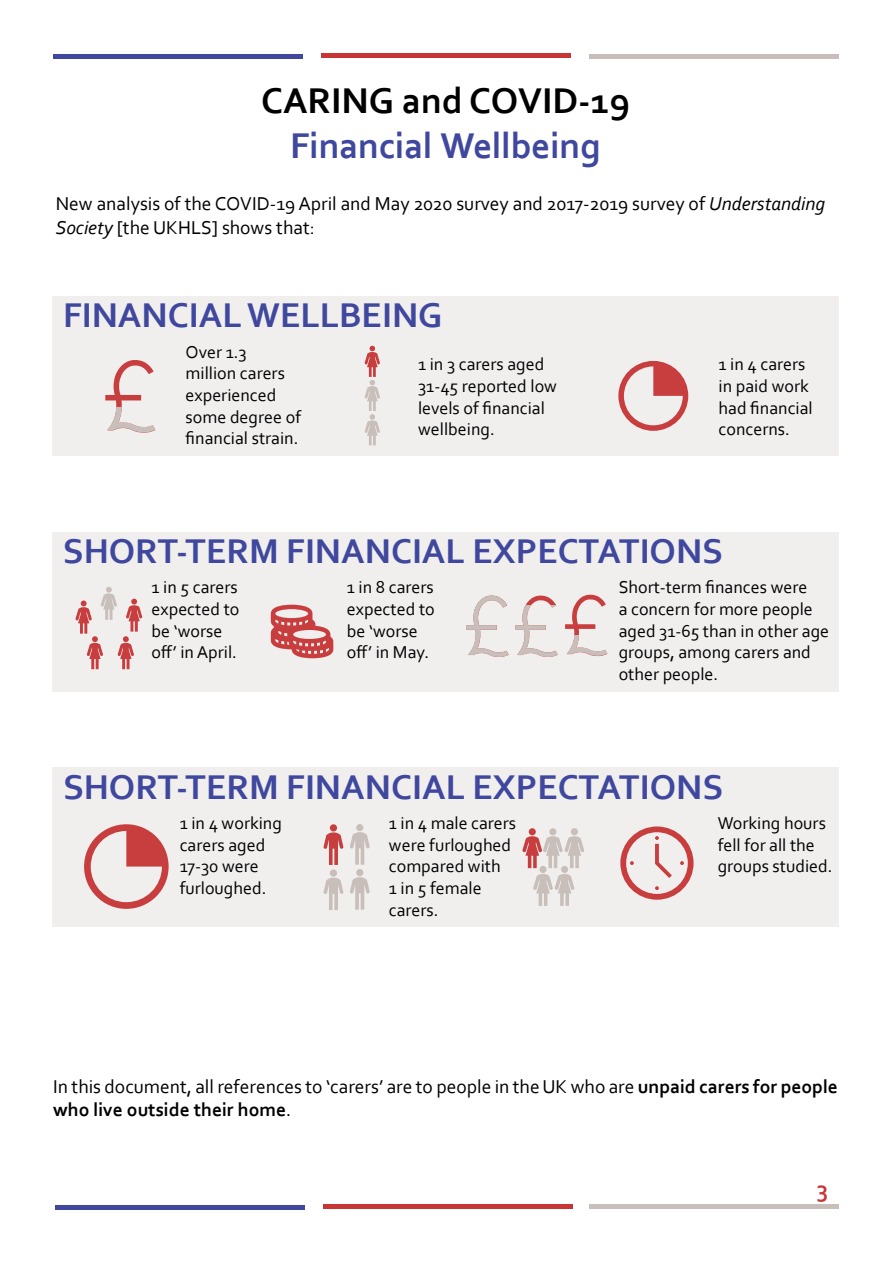
<style>
.page{position:relative;width:893px;height:1263px;background:#fff}
.page>*{position:absolute;margin:0;border:0;box-sizing:border-box;transform-origin:0 0}
.t1{font:700 37.5px "Corbel";letter-spacing:-.005em;color:#3f489e}
.t2{font:700 37.5px "Corbel";color:#000}
.t3{font:700 36px "Corbel";color:#3f489e}
.t4{font:700 24px "Corbel";color:#c83535}
.t5{font:19.5px/23.4px "Corbel";color:#000}
.t6{font:18px/21.6px "Corbel";color:#000}
.s1{font-style:italic}
.s2{font-weight:700}
</style>
<div class="page">
<hr style="left:55px;top:1205px;width:250px;height:4px;background:#3f489e">
<div style="left:323px;top:1204px;width:250px;height:5px;background:#c83535"></div>
<hr style="left:589px;top:1205px;width:250px;height:4px;background:#c8beba">
<hr style="left:54px;top:54px;width:249px;height:4px;background:#3f489e">
<hr style="left:321px;top:54px;width:250px;height:4px;background:#c83535">
<hr style="left:589px;top:54px;width:250px;height:4px;background:#c8beba">
<div style="left:53px;top:296px;width:786px;height:160px;background:#f1efee"></div>
<svg style="left:105px;top:360px;width:50px;height:73px"></svg>
<svg style="left:364px;top:346px;width:16px;height:99px"></svg>
<svg style="left:618px;top:361px;width:70px;height:70px"></svg>
<div style="left:53px;top:532px;width:786px;height:159px;background:#f1efee"></div>
<svg style="left:271px;top:605px;width:62px;height:53px"></svg>
<svg style="left:75px;top:587px;width:67px;height:82px"></svg>
<svg style="left:565px;top:594px;width:42px;height:62px"></svg>
<svg style="left:466px;top:595px;width:43px;height:62px"></svg>
<svg style="left:515px;top:595px;width:43px;height:62px"></svg>
<div style="left:53px;top:768px;width:786px;height:159px;background:#f1efee"></div>
<svg style="left:84px;top:824px;width:85px;height:85px"></svg>
<div style="left:330px;top:824px;width:7px;height:7px;background:#c83e3f;border-radius:50%"></div>
<svg style="left:324px;top:832px;width:19px;height:33px"></svg>
<div style="left:330px;top:869px;width:7px;height:8px;background:#c8beba;border-radius:50%"></div>
<svg style="left:324px;top:877px;width:19px;height:33px"></svg>
<div style="left:356px;top:869px;width:7px;height:7px;background:#c8beba;border-radius:50%"></div>
<svg style="left:350px;top:877px;width:20px;height:33px"></svg>
<div style="left:356px;top:824px;width:7px;height:7px;background:#c8beba;border-radius:50%"></div>
<svg style="left:350px;top:832px;width:20px;height:33px"></svg>
<div style="left:529px;top:828px;width:7px;height:7px;background:#c83e3f;border-radius:50%"></div>
<div style="left:549px;top:828px;width:7px;height:7px;background:#c8beba;border-radius:50%"></div>
<div style="left:571px;top:828px;width:7px;height:7px;background:#c8beba;border-radius:50%"></div>
<svg style="left:522px;top:836px;width:62px;height:32px"></svg>
<div style="left:561px;top:866px;width:7px;height:7px;background:#c8beba;border-radius:50%"></div>
<div style="left:539px;top:866px;width:8px;height:7px;background:#c8beba;border-radius:50%"></div>
<svg style="left:533px;top:874px;width:41px;height:32px"></svg>
<svg style="left:620px;top:826px;width:74px;height:74px"></svg>
<h1 class="t2" style="left:261px;top:77px;width:370px">CARING and COVID-19</h1>
<h1 class="t1" style="left:290px;top:122px;width:312px">Financial Wellbeing</h1>
<p class="t5" style="left:56px;top:191px;width:771px">New analysis of the COVID-19 April and May 2020 survey and 2017-2019 survey of <span class="s1">Understanding<br>Society</span> [the UKHLS] shows that:</p>
<h2 class="t3" style="left:63px;top:293px;width:381px">FINANCIAL WELLBEING</h2>
<p class="t6" style="left:186px;top:340px;width:117px">Over 1.3 million carers experienced some degree of financial strain.</p>
<p class="t6" style="left:418px;top:353px;width:140px">1 in 3 carers aged<br>31-45 reported low levels of financial wellbeing.</p>
<p class="t6" style="left:719px;top:353px;width:96px">1 in 4 carers in paid work had financial concerns.</p>
<h2 class="t3" style="left:63px;top:529px;width:662px">SHORT-TERM FINANCIAL EXPECTATIONS</h2>
<p class="t6" style="left:152px;top:576px;width:89px">1 in 5 carers expected to be ‘worse off’ in April.</p>
<p class="t6" style="left:347px;top:576px;width:89px">1 in 8 carers expected to be ‘worse off’ in May.</p>
<p class="t6" style="left:619px;top:576px;width:212px">Short-term finances were<br>a concern for more people aged 31-65 than in other age groups, among carers and other people.</p>
<h2 class="t3" style="left:63px;top:764px;width:662px">SHORT-TERM FINANCIAL EXPECTATIONS</h2>
<p class="t6" style="left:180px;top:812px;width:104px">1 in 4 working carers aged<br>17-30 were furloughed.</p>
<p class="t6" style="left:389px;top:812px;width:129px">1 in 4 male carers were furloughed compared with<br>1 in 5 female carers.</p>
<p class="t6" style="left:718px;top:812px;width:116px">Working hours fell for all the groups studied.</p>
<p class="t5" style="left:53px;top:1074px;width:786px">In this document, all references to ‘carers’ are to people in the UK who are <span class="s2">unpaid carers for people who live outside their home</span>.</p>
<h3 class="t4" style="left:817px;top:1174px;width:13px">3</h3>
</div>
